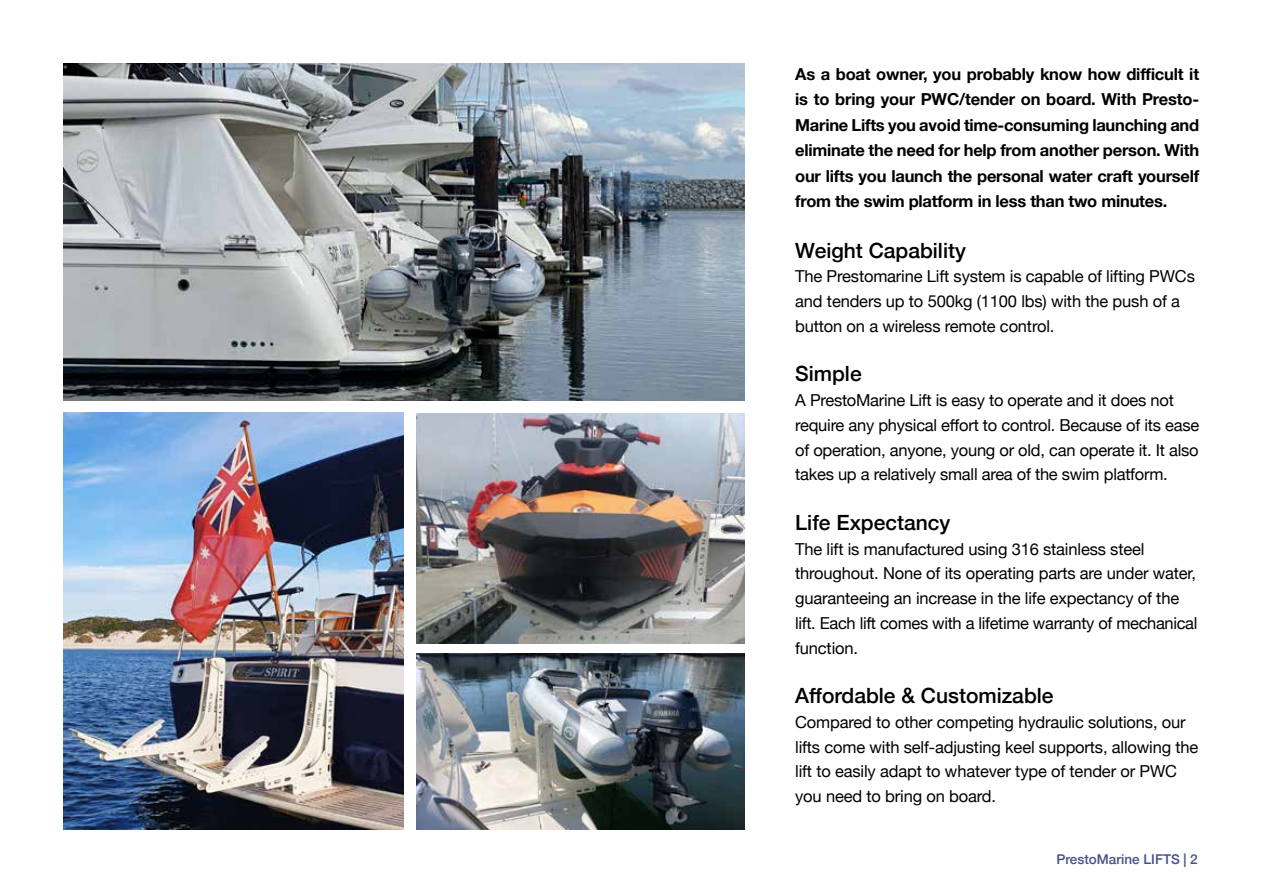
<style>
.page{position:relative;width:1263px;height:893px;background:#fff}
.page>*{position:absolute;margin:0;border:0;box-sizing:border-box;transform-origin:0 0}
.t1{font:500 21px "Helvetica Neue";color:#000}
.t2{font:16.5px/24.8px "Helvetica Neue";letter-spacing:-.01em;color:#000}
.t3{font:700 16.5px/25.5px "Helvetica Neue";letter-spacing:-.015em;color:#000;text-align:justify}
.t4{font:500 13.5px "Helvetica Neue";color:#475087}
</style>
<div class="page">
<img style="left:64px;top:412px;width:340px;height:417px">
<img style="left:417px;top:413px;width:327px;height:230px">
<img style="left:417px;top:654px;width:327px;height:175px">
<img style="left:64px;top:64px;width:680px;height:337px">
<p class="t3" style="left:795px;top:62px;width:405px">As a boat owner, you probably know how difficult it is to bring your PWC/tender on board. With Presto-Marine Lifts you avoid time-consuming launching and eliminate the need for help from another person. With our lifts you launch the personal water craft yourself from the swim platform in less than two minutes.</p>
<p class="t1" style="left:795px;top:233px;width:172px">Weight Capability</p>
<p class="t2" style="left:795px;top:265px;width:401px">The Prestomarine Lift system is capable of lifting PWCs and tenders up to 500kg (1100 lbs) with the push of a button on a wireless remote control.</p>
<p class="t1" style="left:795px;top:357px;width:68px">Simple</p>
<p class="t2" style="left:795px;top:389px;width:406px">A PrestoMarine Lift is easy to operate and it does not require any physical effort to control. Because of its ease of operation, anyone, young or old, can operate it. It also takes up a relatively small area of the swim platform.</p>
<p class="t1" style="left:795px;top:506px;width:157px">Life Expectancy</p>
<p class="t2" style="left:795px;top:537px;width:404px">The lift is manufactured using 316 stainless steel throughout. None of its operating parts are under water, guaranteeing an increase in the life expectancy of the lift. Each lift comes with a lifetime warranty of mechanical function.</p>
<p class="t1" style="left:795px;top:679px;width:260px">Affordable &amp; Customizable</p>
<p class="t2" style="left:795px;top:711px;width:405px">Compared to other competing hydraulic solutions, our lifts come with self-adjusting keel supports, allowing the lift to easily adapt to whatever type of tender or PWC you need to bring on board.</p>
<p class="t4" style="left:1056px;top:848px;width:143px">PrestoMarine LIFTS | 2</p>
</div>
